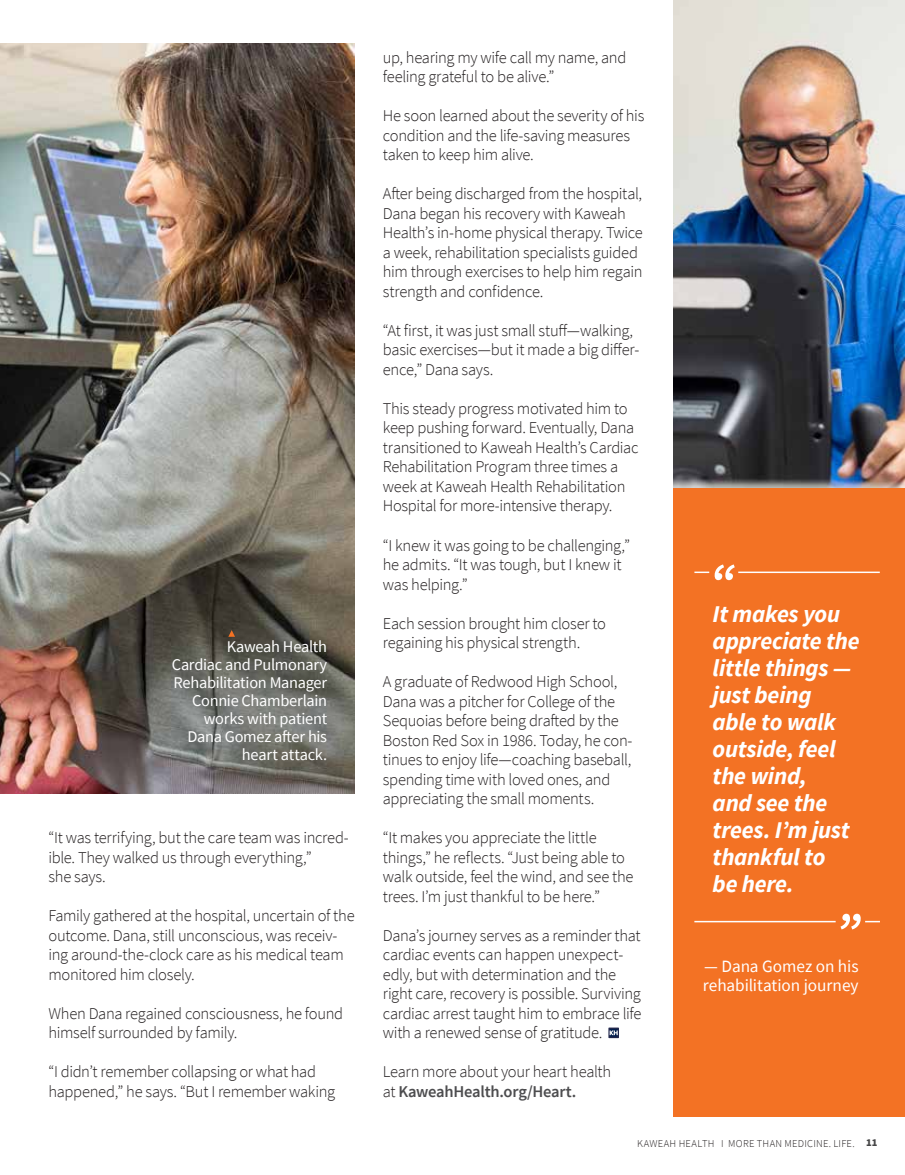
<style>
.page{position:relative;width:905px;height:1175px;background:#fff}
.page>*{position:absolute;margin:0;border:0;box-sizing:border-box;transform-origin:0 0}
.t1{font:italic 700 24px/27px "Source Sans Pro";letter-spacing:-.01em;color:#fff}
.t2{font:17.25px/18.8px "Source Sans Pro";letter-spacing:-.005em;color:#fff}
.t3{font:300 16.5px/19.5px "Source Sans Pro";letter-spacing:-.02em;color:#231f20}
.t4{font:16.35px/18px "Source Sans Pro";letter-spacing:-.02em;color:#fff;text-align:right}
.t5{font:300 10.5px "Source Sans Pro";letter-spacing:.025em;color:#231f20}
.s1{font-weight:600;color:#4d4d4f}
.s2{font-weight:900;color:#464647}
</style>
<div class="page">
<div style="left:673px;top:0;width:231px;height:1116px;background:#f37224"></div>
<img style="left:0;top:43px;width:354px;height:750px">
<div style="left:608px;top:1027px;width:11px;height:11px;border:2px solid #21274c"></div>
<svg style="left:609px;top:1030px;width:8px;height:5px"></svg>
<hr style="left:738px;top:571px;width:141px;height:2px;background:#fff">
<svg style="left:694px;top:564px;width:40px;height:16px"></svg>
<hr style="left:694px;top:920px;width:141px;height:2px;background:#fff">
<svg style="left:840px;top:913px;width:39px;height:16px"></svg>
<img style="left:673px;top:0;width:231px;height:487px">
<div style="left:175px;top:633px;width:170px;height:145px;background:#231f20;opacity:.22"></div>
<div style="left:163px;top:622px;width:172px;height:147px;background:#231f20;opacity:.22"></div>
<svg style="left:228px;top:630px;width:7px;height:7px"></svg>
<p class="t4" style="left:172px;top:637px;width:157px">Kaweah Health<br>Cardiac and Pulmonary<br>Rehabilitation Manager<br>Connie Chamberlain works with patient<br>Dana Gomez after his heart attack.</p>
<p class="t3" style="left:48px;top:827px;width:302px">“It was terrifying, but the care team was incred&shy;ible. They walked us through everything,”<br>she says.</p>
<p class="t3" style="left:48px;top:906px;width:308px">Family gathered at the hospital, uncertain of the outcome. Dana, still unconscious, was receiv&shy;ing around-the-clock care as his medical team monitored him closely.</p>
<p class="t3" style="left:48px;top:1003px;width:296px">When Dana regained consciousness, he found himself surrounded by family.</p>
<p class="t3" style="left:48px;top:1062px;width:288px">“I didn’t remember collapsing or what had happened,” he says. “But I remember waking</p>
<p class="t3" style="left:383px;top:47px;width:245px">up, hearing my wife call my name, and feeling grateful to be alive.”</p>
<p class="t3" style="left:383px;top:106px;width:263px">He soon learned about the severity of his condition and the life-saving measures taken to keep him alive.</p>
<p class="t3" style="left:383px;top:184px;width:261px">After being discharged from the hospital, Dana began his recovery with Kaweah Health’s in-home physical therapy. Twice a week, rehabilitation specialists guided him through exercises to help him regain strength and confidence.</p>
<p class="t3" style="left:383px;top:321px;width:258px">“At first, it was just small stuff—walking, basic exercises—but it made a big differ&shy;ence,” Dana says.</p>
<p class="t3" style="left:383px;top:399px;width:257px">This steady progress motivated him to keep pushing forward. Eventually, Dana transitioned to Kaweah Health’s Cardiac Rehabilitation Program three times a week at Kaweah Health Rehabilitation Hospital for more-intensive therapy.</p>
<p class="t3" style="left:383px;top:535px;width:249px">“I knew it was going to be challenging,” he admits. “It was tough, but I knew it was helping.”</p>
<p class="t3" style="left:383px;top:613px;width:225px">Each session brought him closer to regaining his physical strength.</p>
<p class="t3" style="left:383px;top:672px;width:251px">A graduate of Redwood High School, Dana was a pitcher for College of the Sequoias before being drafted by the Boston Red Sox in 1986. Today, he con&shy;tinues to enjoy life—coaching baseball, spending time with loved ones, and appreciating the small moments.</p>
<p class="t3" style="left:383px;top:828px;width:252px">“It makes you appreciate the little things,” he reflects. “Just being able to walk outside, feel the wind, and see the trees. I’m just thankful to be here.”</p>
<p class="t3" style="left:383px;top:925px;width:260px">Dana’s journey serves as a reminder that cardiac events can happen unexpect&shy;edly, but with determination and the right care, recovery is possible. Surviving cardiac arrest taught him to embrace life with a renewed sense of gratitude.</p>
<p class="t3" style="left:383px;top:1061px;width:230px">Learn more about your heart health at <span class="s1">KaweahHealth.org/Heart.</span></p>
<h1 class="t1" style="left:712px;top:599px;width:148px">It makes you appreciate the little things — just being able to walk outside, feel the wind,<br>and see the trees. I’m just thankful to<br>be here.</h1>
<p class="t2" style="left:702px;top:957px;width:157px">— Dana Gomez on his rehabilitation journey</p>
<p class="t5" style="left:637px;top:1137px;width:242px">KAWEAH HEALTH I MORE THAN MEDICINE. LIFE. <span class="s2">11</span></p>
</div>
